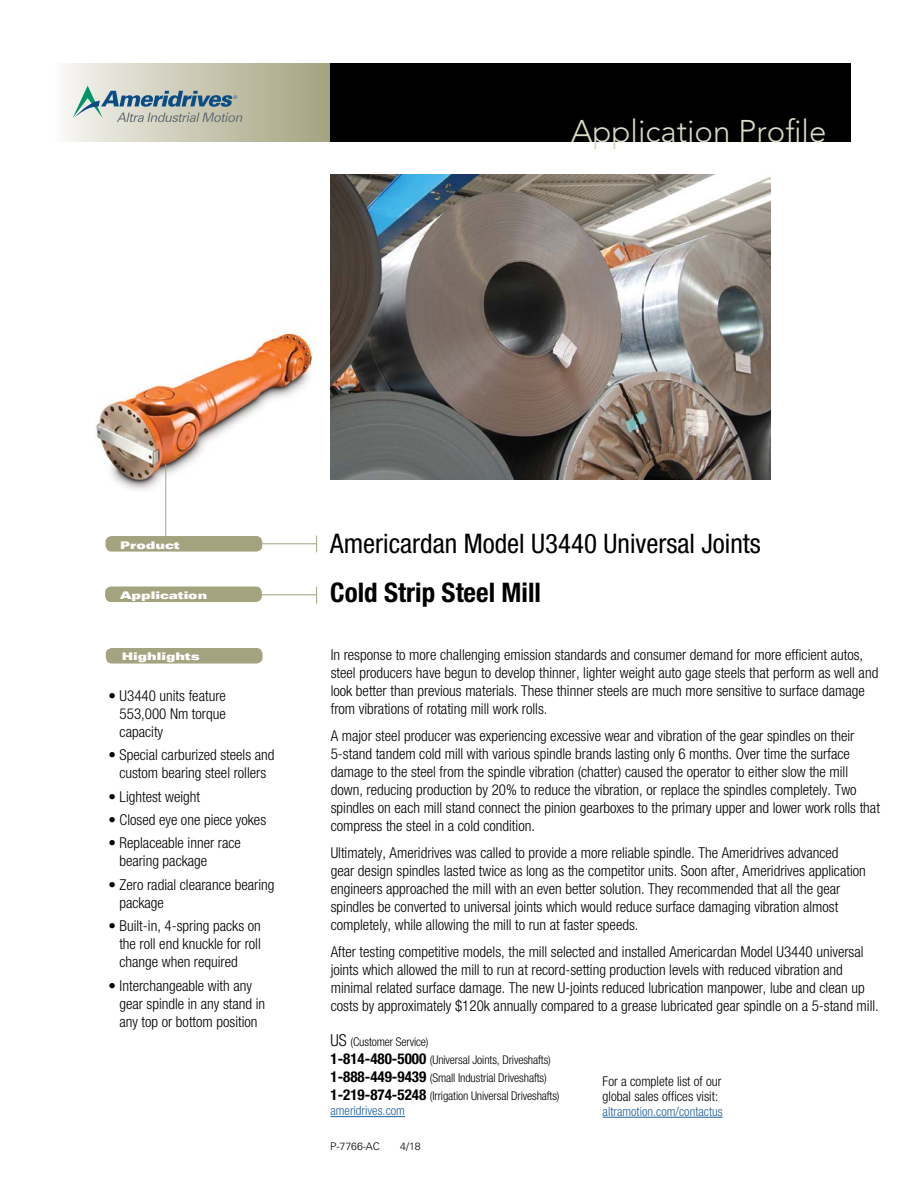
<style>
.page{position:relative;width:918px;height:1188px;background:#fff}
.page>*{position:absolute;margin:0;border:0;box-sizing:border-box;transform-origin:0 0}
.t1{font:300 31.2px "Avenir LT Std";color:#dadbc6}
.t2{font:condensed 27px "Helvetica Neue LT Std";color:#000}
.t3{font:700 condensed 27px "Helvetica Neue LT Std";color:#000}
.t4{font:300 condensed 15px/18px "Helvetica Neue LT Std";color:#000}
.t5{font:300 condensed 13.5px/15px "Helvetica Neue LT Std";color:#000}
.t6{font:300 condensed 12.75px "Helvetica Neue LT Std";color:#215e9e}
.t7{font:300 condensed 12px "Helvetica Neue LT Std";letter-spacing:-.01em;color:#000}
.t8{font:10.5px "Univers LT Std X Black Ex";color:#fff}
.t9{font:300 10.5px "Univers LT Std";color:#000}
.s1{font-size:16.5px}
.s2{font-weight:700;font-size:15px}
</style>
<div class="page">
<img style="left:96px;top:331px;width:220px;height:161px">
<div style="left:105px;top:586px;width:157px;height:16px;background:#a4a380;border-radius:6px"></div>
<div style="left:106px;top:536px;width:156px;height:16px;background:#a4a380;border-radius:6px"></div>
<div style="left:54px;top:63px;width:276px;height:79px;background:linear-gradient(to right,#f8f7f3,#a3a17d)"></div>
<div style="left:330px;top:63px;width:520px;height:79px;background:#000"></div>
<hr style="left:239px;top:543px;width:78px;height:1px;background:#a4a380">
<svg style="left:316px;top:536px;width:1px;height:16px"></svg>
<svg style="left:316px;top:587px;width:1px;height:17px"></svg>
<hr style="left:239px;top:594px;width:78px;height:1px;background:#a4a380">
<img style="left:331px;top:174px;width:440px;height:306px">
<div style="left:106px;top:648px;width:157px;height:16px;background:#a4a380;border-radius:6px"></div>
<hr style="left:165px;top:464px;width:1px;height:72px;background:#a4a380">
<hr style="left:330px;top:1116px;width:75px;height:1px;background:#215e9e">
<hr style="left:603px;top:1117px;width:120px;height:1px;background:#215e9e">
<svg style="left:73px;top:86px;width:169px;height:36px"></svg>
<p class="t1" style="left:571px;top:113px;width:257px">Application Profile</p>
<p class="t8" style="left:120px;top:539px;width:61px">Product</p>
<p class="t8" style="left:120px;top:589px;width:89px">Application</p>
<p class="t8" style="left:122px;top:650px;width:80px">Highlights</p>
<p class="t4" style="left:120px;top:686px;width:108px;text-align:justify;text-indent:-11px">• U3440 units feature 553,000 Nm torque capacity</p>
<p class="t4" style="left:109px;top:746px;width:167px;text-align:center">• Special carburized steels and custom bearing steel rollers</p>
<p class="t4" style="left:109px;top:787px;width:93px">• Lightest weight</p>
<p class="t4" style="left:109px;top:810px;width:159px">• Closed eye one piece yokes</p>
<p class="t4" style="left:119px;top:834px;width:123px;text-indent:-11px">• Replaceable inner race bearing package</p>
<p class="t4" style="left:119px;top:875px;width:157px;text-indent:-11px">• Zero radial clearance bearing package</p>
<p class="t4" style="left:119px;top:917px;width:143px;text-align:justify;text-indent:-11px">• Built-in, 4-spring packs on the roll end knuckle for roll change when required</p>
<p class="t4" style="left:119px;top:976px;width:147px;text-indent:-11px">• Interchangeable with any gear spindle in any stand in any top or bottom position</p>
<p class="t2" style="left:330px;top:528px;width:432px">Americardan Model U3440 Universal Joints</p>
<p class="t3" style="left:330px;top:576px;width:212px">Cold Strip Steel Mill</p>
<p class="t4" style="left:331px;top:646px;width:549px">In response to more challenging emission standards and consumer demand for more efficient autos, steel producers have begun to develop thinner, lighter weight auto gage steels that perform as well and look better than previous materials. These thinner steels are much more sensitive to surface damage from vibrations of rotating mill work rolls.</p>
<p class="t4" style="left:331px;top:727px;width:551px">A major steel producer was experiencing excessive wear and vibration of the gear spindles on their 5-stand tandem cold mill with various spindle brands lasting only 6 months. Over time the surface damage to the steel from the spindle vibration (chatter) caused the operator to either slow the mill down, reducing production by 20% to reduce the vibration, or replace the spindles completely. Two spindles on each mill stand connect the pinion gearboxes to the primary upper and lower work rolls that compress the steel in a cold condition.</p>
<p class="t4" style="left:331px;top:844px;width:537px">Ultimately, Ameridrives was called to provide a more reliable spindle. The Ameridrives advanced gear design spindles lasted twice as long as the competitor units. Soon after, Ameridrives application engineers approached the mill with an even better solution. They recommended that all the gear spindles be converted to universal joints which would reduce surface damaging vibration almost completely, while allowing the mill to run at faster speeds.</p>
<p class="t4" style="left:331px;top:943px;width:550px">After testing competitive models, the mill selected and installed Americardan Model U3440 universal joints which allowed the mill to run at record-setting production levels with reduced vibration and minimal related surface damage. The new U-joints reduced lubrication manpower, lube and clean up costs by approximately $120k annually compared to a grease lubricated gear spindle on a 5-stand mill.</p>
<p class="t7" style="left:330px;top:1035px;width:100px"><span class="s1">US</span> (Customer Service)</p>
<p class="t7" style="left:330px;top:1053px;width:222px"><span class="s2">1-814-480-5000</span> (Universal Joints, Driveshafts)</p>
<p class="t7" style="left:330px;top:1071px;width:218px"><span class="s2">1-888-449-9439</span> (Small Industrial Driveshafts)</p>
<p class="t7" style="left:330px;top:1089px;width:231px"><span class="s2">1-219-874-5248</span> (Irrigation Universal Driveshafts)</p>
<p class="t6" style="left:330px;top:1104px;width:76px">ameridrives.com</p>
<p class="t9" style="left:330px;top:1140px;width:51px">P-7766-AC</p>
<p class="t9" style="left:400px;top:1140px;width:22px">4/18</p>
<p class="t5" style="left:603px;top:1074px;width:120px">For a complete list of our global sales offices visit:</p>
<p class="t6" style="left:603px;top:1104px;width:122px">altramotion.com/contactus</p>
</div>
